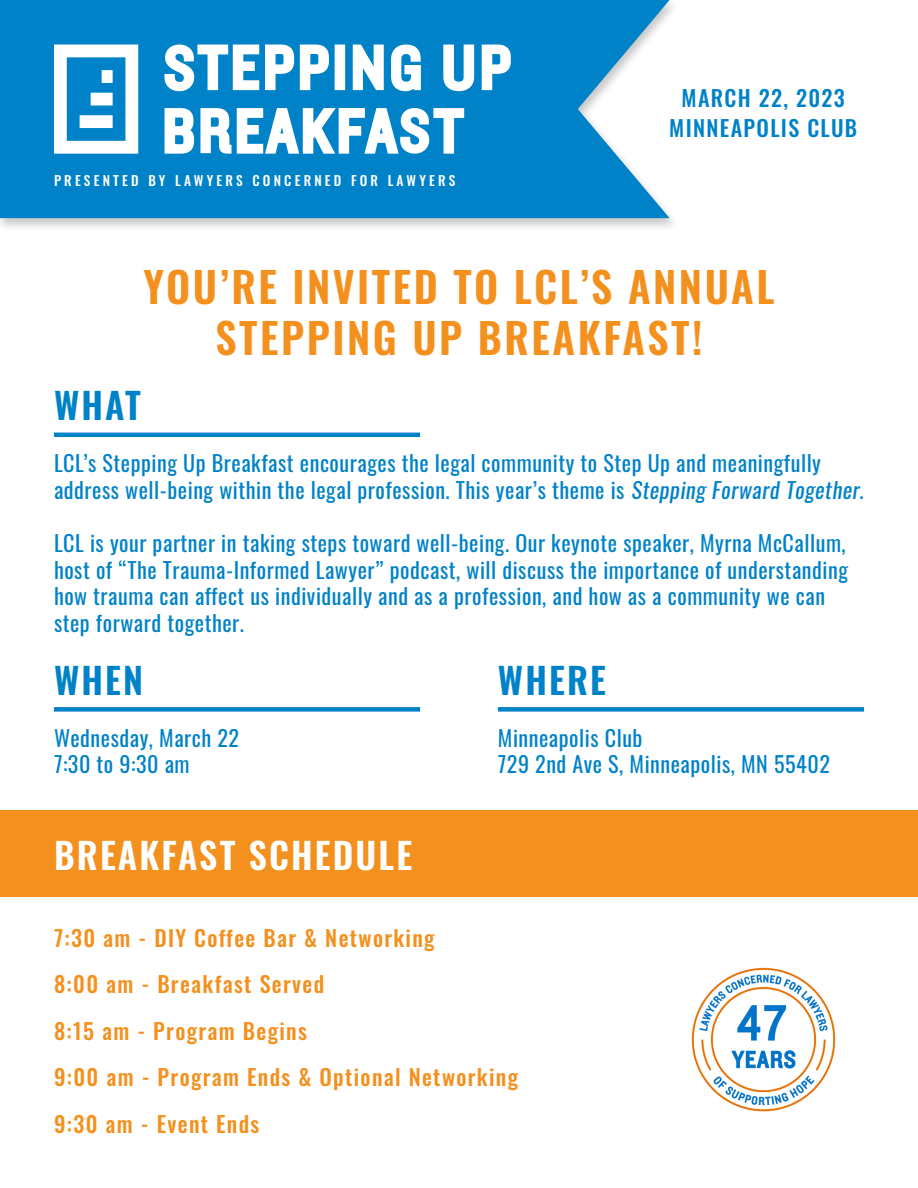
<style>
.page{position:relative;width:918px;height:1188px;background:#fff}
.page>*{position:absolute;margin:0;border:0;box-sizing:border-box;transform-origin:0 0}
.t1{font:600 42px "Oswald";letter-spacing:.06em;color:#f4901d}
.t2{font:600 36px "Oswald";letter-spacing:.06em;color:#fff}
.t3{font:600 36px "Oswald";letter-spacing:.06em;color:#0082c8}
.t4{font:22.2px/26.5px "Oswald";letter-spacing:.025em;color:#0082c8}
.t5{font:500 22.2px "Oswald";letter-spacing:.06em;color:#f4901d}
.t6{font:500 22.2px "Oswald";letter-spacing:.06em;color:#0082c8}
.t7{font:500 13.5px "Oswald";letter-spacing:.235em;color:#fff}
</style>
<div class="page">
<div style="left:0;top:810px;width:918px;height:86px;background:#f4901d"></div>
<div style="left:54px;top:707px;width:366px;height:5px;background:#0082c8"></div>
<div style="left:498px;top:707px;width:366px;height:5px;background:#0082c8"></div>
<div style="left:0;top:0;width:680px;height:232px;background:#231f20;opacity:.25"></div>
<svg style="left:0;top:0;width:670px;height:218px;background:#1a8ecd"></svg>
<svg style="left:54px;top:45px;width:457px;height:109px;fill:#0082c8"></svg>
<hr style="left:54px;top:433px;width:366px;height:4px;background:#0082c8">
<img style="left:691px;top:967px;width:145px;height:145px">
<p class="t7" style="left:54px;top:173px;width:403px">PRESENTED BY LAWYERS CONCERNED FOR LAWYERS</p>
<p class="t6" style="left:682px;top:86px;width:165px">MARCH 22, 2023</p>
<p class="t6" style="left:669px;top:116px;width:189px">MINNEAPOLIS CLUB</p>
<p class="t1" style="left:143px;top:265px;width:633px">YOU’RE INVITED TO LCL’S ANNUAL</p>
<p class="t1" style="left:216px;top:316px;width:488px">STEPPING UP BREAKFAST!</p>
<p class="t3" style="left:54px;top:386px;width:89px">WHAT</p>
<p class="t4" style="left:54px;top:448px;width:811px">LCL’s Stepping Up Breakfast encourages the legal community to Step Up and meaningfully address well-being within the legal profession. This year’s theme is Stepping Forward Together.</p>
<p class="t4" style="left:54px;top:528px;width:795px">LCL is your partner in taking steps toward well-being. Our keynote speaker, Myrna McCallum, host of “The Trauma-Informed Lawyer” podcast, will discuss the importance of understanding how trauma can affect us individually and as a profession, and how as a community we can step forward together.</p>
<p class="t3" style="left:54px;top:661px;width:91px">WHEN</p>
<p class="t4" style="left:54px;top:722px;width:187px">Wednesday, March 22</p>
<p class="t4" style="left:54px;top:749px;width:137px">7:30 to 9:30 am</p>
<p class="t2" style="left:54px;top:836px;width:360px">BREAKFAST SCHEDULE</p>
<p class="t3" style="left:498px;top:661px;width:110px">WHERE</p>
<p class="t4" style="left:498px;top:722px;width:146px">Minneapolis Club</p>
<p class="t4" style="left:498px;top:749px;width:334px">729 2nd Ave S, Minneapolis, MN 55402</p>
<p class="t5" style="left:54px;top:926px;width:382px">7:30 am - DIY Coffee Bar &amp; Networking</p>
<p class="t5" style="left:54px;top:972px;width:272px">8:00 am - Breakfast Served</p>
<p class="t5" style="left:54px;top:1019px;width:254px">8:15 am - Program Begins</p>
<p class="t5" style="left:54px;top:1065px;width:466px">9:00 am - Program Ends &amp; Optional Networking</p>
<p class="t5" style="left:54px;top:1112px;width:207px">9:30 am - Event Ends</p>
</div>
